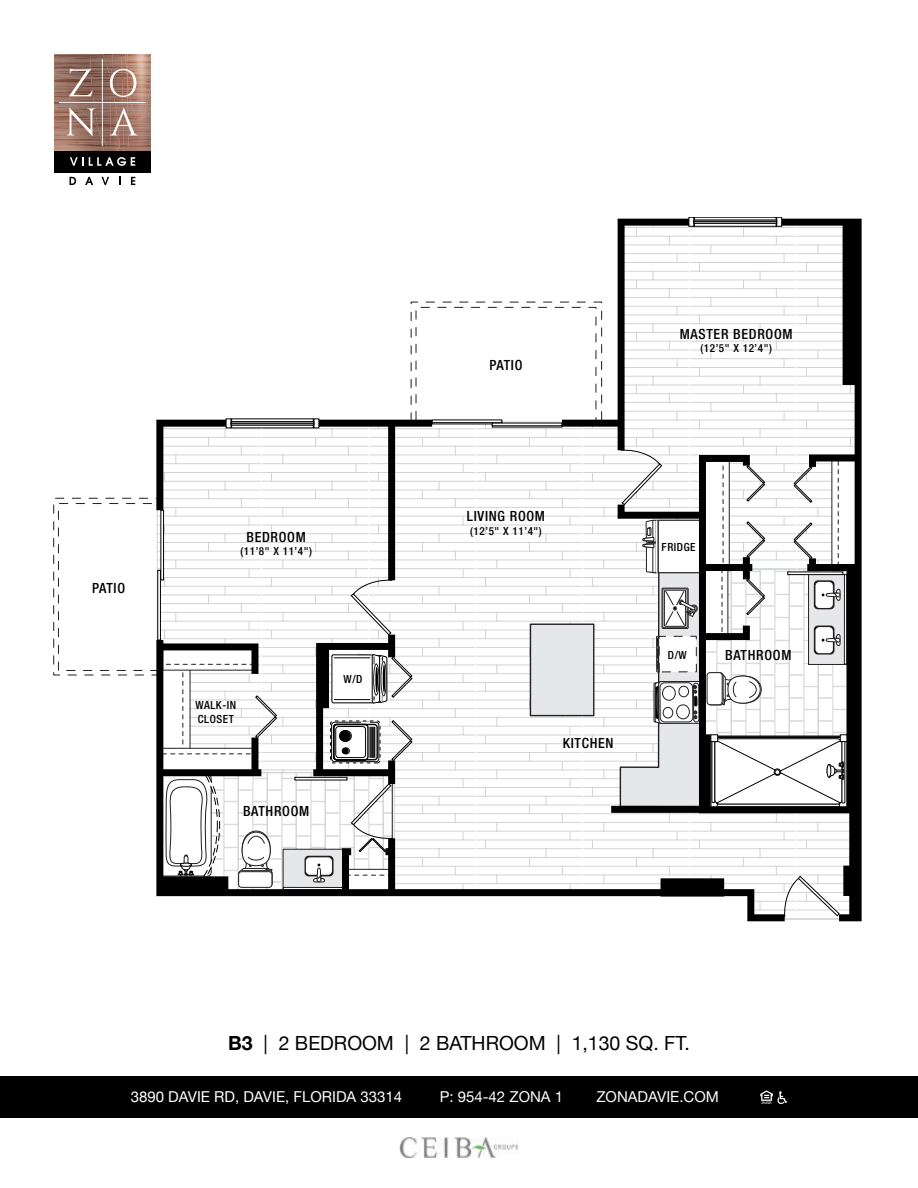
<style>
.page{position:relative;width:918px;height:1188px;background:#fff}
.page>*{position:absolute;margin:0;border:0;box-sizing:border-box;transform-origin:0 0}
.t1{font:19.5px "Helvetica Neue";color:#000}
.t2{font:15px "Helvetica Neue";color:#fff}
.t3{font:500 condensed 13.95px "Helvetica Neue";letter-spacing:.05em;color:#000}
.t4{font:500 condensed 11.25px/13.4px "Helvetica Neue";letter-spacing:.05em;color:#000}
.s1{font-weight:700}
</style>
<div class="page">
<div style="left:0;top:1077px;width:918px;height:41px;background:#000"></div>
<div style="left:54px;top:151px;width:97px;height:21px;background:#000"></div>
<svg style="left:70px;top:177px;width:6px;height:8px"></svg>
<svg style="left:85px;top:177px;width:8px;height:8px"></svg>
<svg style="left:101px;top:177px;width:8px;height:8px"></svg>
<svg style="left:131px;top:177px;width:4px;height:8px"></svg>
<svg style="left:54px;top:54px;width:97px;height:112px;background:#927266"></svg>
<svg style="left:760px;top:1090px;width:27px;height:15px"></svg>
<img style="left:400px;top:1138px;width:118px;height:19px">
<svg style="left:53px;top:301px;width:509px;height:375px"></svg>
<div style="left:530px;top:624px;width:64px;height:92px;background:#e6e7e8"></div>
<div style="left:158px;top:570px;width:3px;height:70px;border:1px solid #000"></div>
<div style="left:432px;top:420px;width:70px;height:3px;border:1px solid #000"></div>
<svg style="left:156px;top:420px;width:276px;height:160px"></svg>
<svg style="left:156px;top:640px;width:406px;height:257px"></svg>
<svg style="left:562px;top:219px;width:300px;height:702px"></svg>
<svg style="left:313px;top:579px;width:99px;height:273px"></svg>
<div style="left:226px;top:419px;width:5px;height:9px;background:#fff"></div>
<div style="left:314px;top:419px;width:5px;height:9px;background:#fff"></div>
<div style="left:231px;top:419px;width:83px;height:3px;border:1px solid #000"></div>
<div style="left:231px;top:423px;width:83px;height:2px;border:1px solid #000"></div>
<div style="left:689px;top:217px;width:5px;height:9px;background:#fff"></div>
<div style="left:689px;top:217px;width:5px;height:9px;border:1px solid #000"></div>
<div style="left:777px;top:217px;width:5px;height:9px;background:#fff"></div>
<div style="left:777px;top:217px;width:5px;height:9px;border:1px solid #000"></div>
<div style="left:694px;top:220px;width:83px;height:2px;border:1px solid #000"></div>
<div style="left:694px;top:222px;width:83px;height:2px;border:1px solid #000"></div>
<p class="t3" style="left:92px;top:580px;width:35px">PATIO</p>
<p class="t3" style="left:247px;top:529px;width:61px">BEDROOM</p>
<p class="t4" style="left:240px;top:545px;width:73px">(11’8" X 11’4")</p>
<p class="t4" style="left:196px;top:698px;width:42px">WALK-IN<br>CLOSET</p>
<p class="t3" style="left:243px;top:803px;width:68px">BATHROOM</p>
<p class="t4" style="left:344px;top:672px;width:20px">W/D</p>
<p class="t3" style="left:489px;top:357px;width:35px">PATIO</p>
<p class="t3" style="left:680px;top:326px;width:114px">MASTER BEDROOM</p>
<p class="t4" style="left:700px;top:341px;width:73px">(12’5" X 12’4")</p>
<p class="t3" style="left:467px;top:508px;width:80px">LIVING ROOM</p>
<p class="t4" style="left:470px;top:524px;width:73px">(12’5" X 11’4")</p>
<p class="t3" style="left:563px;top:735px;width:52px">KITCHEN</p>
<p class="t4" style="left:662px;top:540px;width:36px">FRIDGE</p>
<p class="t4" style="left:668px;top:648px;width:20px">D/W</p>
<p class="t3" style="left:725px;top:647px;width:68px">BATHROOM</p>
<h1 class="t1" style="left:228px;top:1029px;width:463px"><span class="s1">B3</span> | 2 BEDROOM | 2 BATHROOM | 1,130 SQ. FT.</h1>
<h2 class="t2" style="left:131px;top:1086px;width:273px">3890 DAVIE RD, DAVIE, FLORIDA 33314</h2>
<h2 class="t2" style="left:440px;top:1086px;width:125px">P: 954-42 ZONA 1</h2>
<h2 class="t2" style="left:596px;top:1086px;width:124px">ZONADAVIE.COM</h2>
</div>
